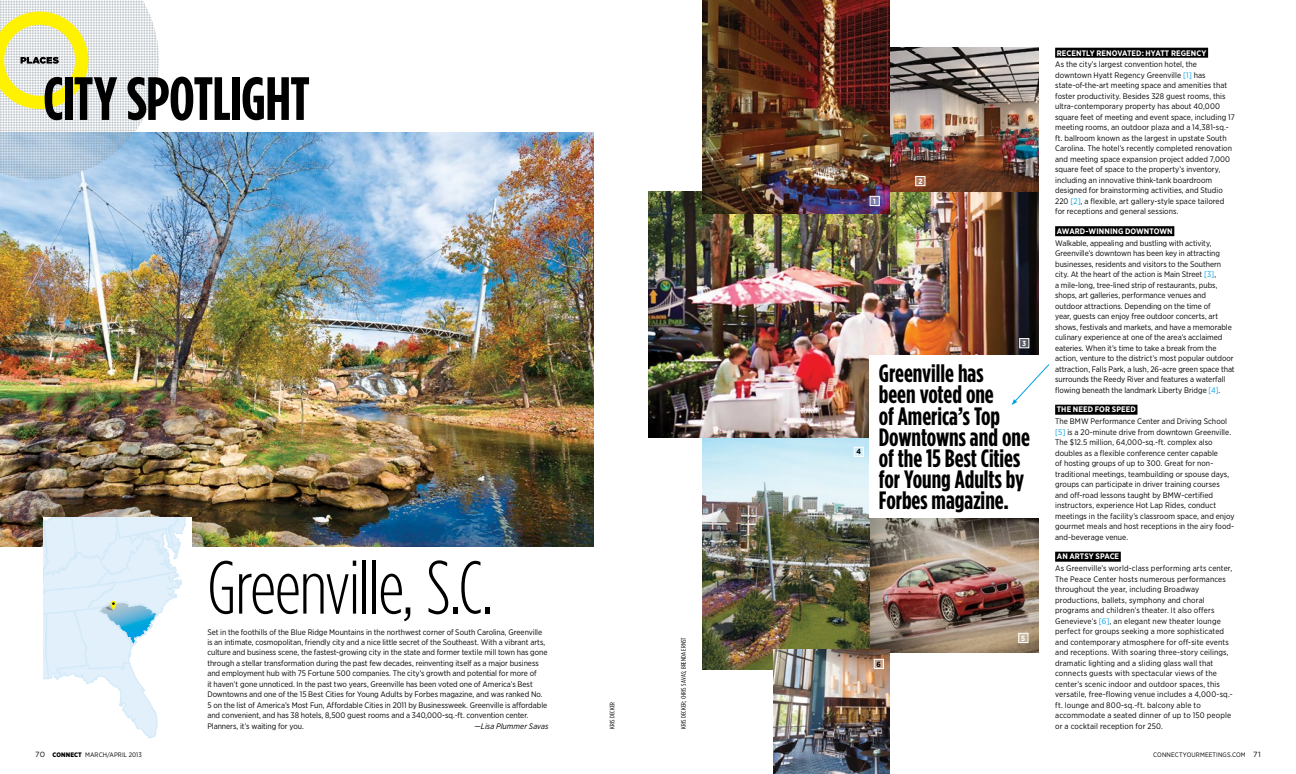
<style>
.page{position:relative;width:1296px;height:774px;background:#fff}
.page>*{position:absolute;margin:0;border:0;box-sizing:border-box;transform-origin:0 0}
.t1{font:300 75px "Gotham Condensed";letter-spacing:-.03em;color:#000}
.t2{font:700 61px "Gotham Condensed";letter-spacing:-.015em;color:#000}
.t3{font:700 25.1px/21.1px "Gotham Condensed";color:#000}
.t4{font:8px/10.5px "Gotham Narrow";color:#000}
.t5{font:700 8px "Gotham Narrow";letter-spacing:.01em;color:#fff}
.t6{font:italic 8px "Gotham Narrow";letter-spacing:.005em;color:#000}
.t7{font:700 7.5px "Gotham Narrow";color:#fff}
.t8{font:700 7.5px "Gotham Narrow";color:#000}
.t9{font:6.5px "Gotham Condensed";letter-spacing:.01em;color:#000;scale:1.12 1}
.t10{font:6.5px "Gotham Narrow";letter-spacing:.02em;color:#000}
.t11{font:900 6.5px "Gotham Narrow";letter-spacing:.02em;color:#000}
.s1{font-family:"Gotham";font-weight:400;font-size:7.5px}
.s2{font-weight:400}
.s3{color:#00a1e4}
.s4{font-family:"Gotham";font-size:7.5px}
</style>
<div class="page">
<img style="left:870px;top:518px;width:168px;height:135px">
<img style="left:702px;top:437px;width:168px;height:232px">
<img style="left:774px;top:649px;width:116px;height:125px">
<img style="left:648px;top:191px;width:390px;height:246px">
<img style="left:0;top:132px;width:594px;height:415px">
<svg style="left:43px;top:518px;width:149px;height:221px"></svg>
<svg style="left:231px;top:132px;width:1px;height:48px"></svg>
<svg style="left:0;top:0;width:159px;height:180px"></svg>
<img style="left:890px;top:47px;width:148px;height:144px">
<img style="left:702px;top:0;width:188px;height:214px">
<div style="left:1055px;top:48px;width:153px;height:10px;background:#000"></div>
<div style="left:1055px;top:226px;width:119px;height:10px;background:#000"></div>
<div style="left:1055px;top:405px;width:82px;height:10px;background:#000"></div>
<div style="left:1055px;top:552px;width:66px;height:10px;background:#000"></div>
<div style="left:870px;top:356px;width:180px;height:162px;background:#fff"></div>
<svg style="left:1012px;top:364px;width:38px;height:41px"></svg>
<svg style="left:918px;top:178px;width:5px;height:6px"></svg>
<div style="left:916px;top:176px;width:9px;height:10px;border:1px solid #fff"></div>
<svg style="left:872px;top:198px;width:6px;height:6px"></svg>
<div style="left:870px;top:196px;width:10px;height:10px;border:1px solid #fff"></div>
<div style="left:854px;top:447px;width:9px;height:9px;background:#d3eef7"></div>
<div style="left:854px;top:447px;width:10px;height:10px;border:1px solid #fff"></div>
<div style="left:874px;top:659px;width:9px;height:10px;background:#c8aa93"></div>
<div style="left:874px;top:659px;width:10px;height:10px;border:1px solid #fff"></div>
<div style="left:1020px;top:339px;width:9px;height:9px;background:#565960"></div>
<div style="left:1019px;top:338px;width:10px;height:10px;border:1px solid #fff"></div>
<div style="left:1019px;top:633px;width:9px;height:10px;background:#c6b49e"></div>
<div style="left:1019px;top:633px;width:9px;height:10px;border:1px solid #fff"></div>
<h2 class="t2" style="left:43px;top:63px;width:268px">City Spotlight</h2>
<p class="t11" style="left:35px;top:750px;width:60px"><span class="s1">70</span> CONNECT <span class="s2">March</span></p>
<p class="t10" style="left:107px;top:750px;width:12px">/April</p>
<p class="t10" style="left:129px;top:750px;width:15px">2013</p>
<h1 class="t1" style="left:207px;top:545px;width:287px">Greenville, S.C.</h1>
<p class="t4" style="left:207px;top:626px;width:342px">Set in the foothills of the Blue Ridge Mountains in the northwest corner of South Carolina, Greenville is an intimate, cosmopolitan, friendly city and a nice little secret of the Southeast. With a vibrant arts, culture and business scene, the fastest-growing city in the state and former textile mill town has gone through a stellar transformation during the past few decades, reinventing itself as a major business and employment hub with 75 Fortune 500 companies. The city’s growth and potential for more of<br>it haven’t gone unnoticed. In the past two years, Greenville has been voted one of America’s Best Downtowns and one of the 15 Best Cities for Young Adults by Forbes magazine, and was ranked No.<br>5 on the list of America’s Most Fun, Affordable Cities in 2011 by Businessweek. Greenville is affordable and convenient, and has 38 hotels, 8,500 guest rooms and a 340,000-sq.-ft. convention center.<br>Planners, it’s waiting for you.</p>
<p class="t6" style="left:474px;top:721px;width:76px">—Lisa Plummer Savas</p>
<p class="t9" style="left:609px;top:729px;width:25px;rotate:-90deg">Kris Decker</p>
<p class="t9" style="left:680px;top:729px;width:83px;rotate:-90deg">Kris Decker; Chris Savas; Brenda Ernst</p>
<p class="t7" style="left:873px;top:196px;width:4px">1</p>
<p class="t7" style="left:918px;top:176px;width:6px">2</p>
<p class="t8" style="left:857px;top:447px;width:6px">4</p>
<p class="t7" style="left:1022px;top:338px;width:6px">3</p>
<h3 class="t3" style="left:879px;top:363px;width:152px">Greenville has<br>been voted one<br>of America’s Top<br>Downtowns and one of the 15 Best Cities for Young Adults by<br>Forbes magazine.</h3>
<p class="t8" style="left:877px;top:659px;width:6px">6</p>
<p class="t7" style="left:1021px;top:633px;width:6px">5</p>
<p class="t5" style="left:1057px;top:48px;width:151px">RECENTLY RENOVATED: HYATT REGENCY</p>
<p class="t4" style="left:1055px;top:59px;width:181px">As the city’s largest convention hotel, the downtown Hyatt Regency Greenville <span class="s3">[1]</span> has state-of-the-art meeting space and amenities that foster productivity. Besides 328 guest rooms, this ultra-contemporary property has about 40,000 square feet of meeting and event space, including 17 meeting rooms, an outdoor plaza and a 14,381-sq.- ft. ballroom known as the largest in upstate South Carolina. The hotel’s recently completed renovation and meeting space expansion project added 7,000 square feet of space to the property’s inventory, including an innovative think-tank boardroom designed for brainstorming activities, and Studio 220 <span class="s3">[2]</span>, a flexible, art gallery-style space tailored for receptions and general sessions.</p>
<p class="t5" style="left:1057px;top:226px;width:117px">AWARD-WINNING DOWNTOWN</p>
<p class="t4" style="left:1055px;top:238px;width:181px">Walkable, appealing and bustling with activity, Greenville’s downtown has been key in attracting businesses, residents and visitors to the Southern city. At the heart of the action is Main Street <span class="s3">[3]</span>,<br>a mile-long, tree-lined strip of restaurants, pubs, shops, art galleries, performance venues and outdoor attractions. Depending on the time of<br>year, guests can enjoy free outdoor concerts, art shows, festivals and markets, and have a memorable culinary experience at one of the area’s acclaimed eateries. When it’s time to take a break from the action, venture to the district’s most popular outdoor attraction, Falls Park, a lush, 26-acre green space that surrounds the Reedy River and features a waterfall flowing beneath the landmark Liberty Bridge <span class="s3">[4]</span>.</p>
<p class="t5" style="left:1057px;top:404px;width:80px">THE NEED FOR SPEED</p>
<p class="t4" style="left:1055px;top:416px;width:181px">The BMW Performance Center and Driving School <span class="s3">[5]</span> is a 20-minute drive from downtown Greenville.<br>The $12.5 million, 64,000-sq.-ft. complex also doubles as a flexible conference center capable<br>of hosting groups of up to 300. Great for non&shy;traditional meetings, teambuilding or spouse days, groups can participate in driver training courses and off-road lessons taught by BMW-certified instructors, experience Hot Lap Rides, conduct meetings in the facility’s classroom space, and enjoy gourmet meals and host receptions in the airy food&shy;and-beverage venue.</p>
<p class="t5" style="left:1057px;top:551px;width:64px">AN ARTSY SPACE</p>
<p class="t4" style="left:1055px;top:563px;width:179px">As Greenville’s world-class performing arts center, The Peace Center hosts numerous performances throughout the year, including Broadway productions, ballets, symphony and choral programs and children’s theater. It also offers Genevieve’s <span class="s3">[6]</span>, an elegant new theater lounge perfect for groups seeking a more sophisticated and contemporary atmosphere for off-site events and receptions. With soaring three-story ceilings, dramatic lighting and a sliding glass wall that connects guests with spectacular views of the center’s scenic indoor and outdoor spaces, this versatile, free-flowing venue includes a 4,000-sq.- ft. lounge and 800-sq.-ft. balcony able to accommodate a seated dinner of up to 150 people or a cocktail reception for 250.</p>
<p class="t10" style="left:1153px;top:750px;width:64px">conn ectyourm eetings</p>
<p class="t10" style="left:1231px;top:750px;width:31px">.com <span class="s4">71</span></p>
</div>
